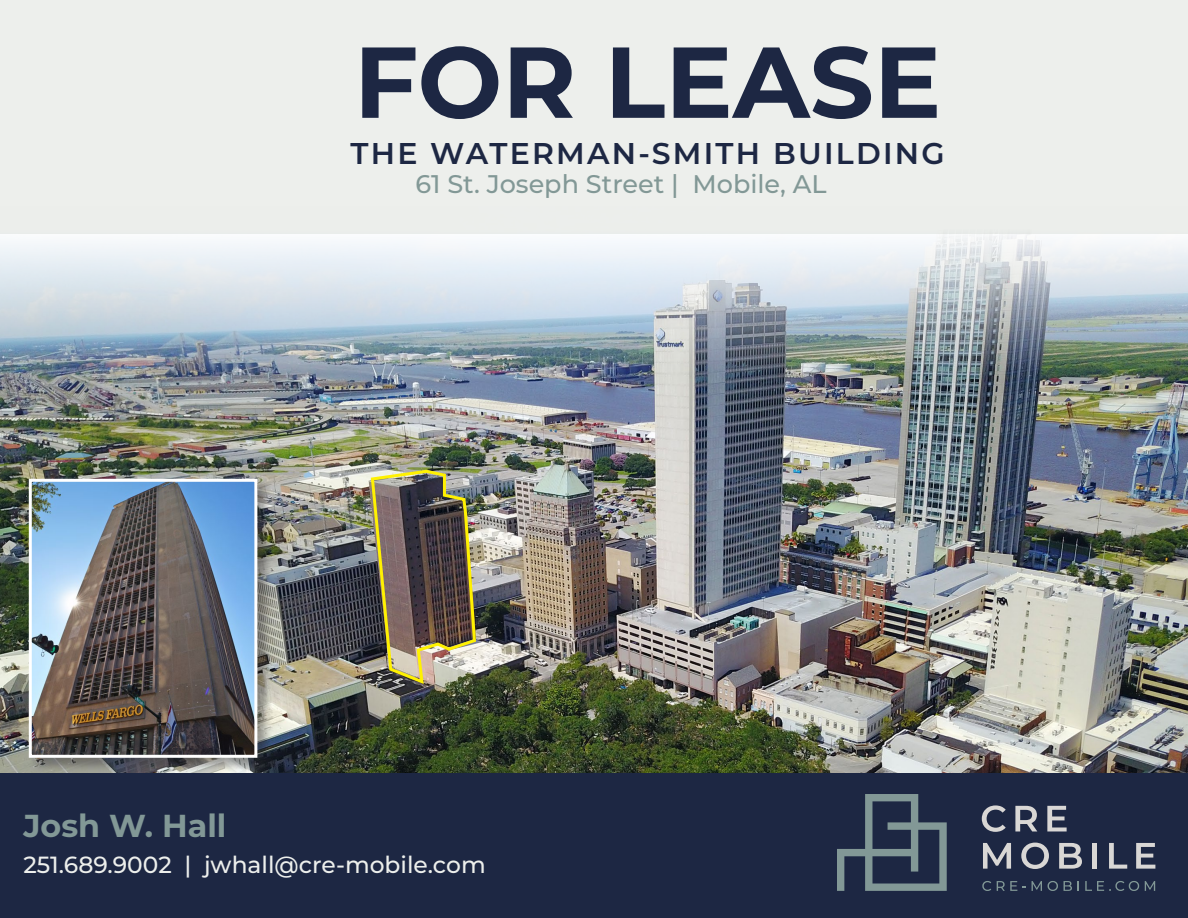
<style>
.page{position:relative;width:1188px;height:918px;background:#fff}
.page>*{position:absolute;margin:0;border:0;box-sizing:border-box;transform-origin:0 0}
.t1{font:700 100.5px "Montserrat";color:#1d2743}
.t2{font:700 31.8px "Montserrat";color:#829896}
.t3{font:600 30px "Montserrat";letter-spacing:.075em;color:#1d2743}
.t4{font:500 25.5px "Montserrat";color:#829896}
.t5{font:500 23.4px "Montserrat";color:#edefec}
</style>
<div class="page">
<div style="left:0;top:772px;width:1188px;height:146px;background:#1d2743"></div>
<div style="left:0;top:0;width:1188px;height:234px;background:#edefec"></div>
<svg style="left:982px;top:881px;width:9px;height:10px"></svg>
<svg style="left:997px;top:881px;width:29px;height:10px"></svg>
<svg style="left:1032px;top:881px;width:10px;height:10px"></svg>
<svg style="left:1048px;top:881px;width:10px;height:10px"></svg>
<svg style="left:1064px;top:881px;width:8px;height:10px"></svg>
<svg style="left:1085px;top:881px;width:54px;height:10px"></svg>
<svg style="left:1145px;top:881px;width:10px;height:10px"></svg>
<svg style="left:837px;top:794px;width:110px;height:97px"></svg>
<svg style="left:982px;top:805px;width:24px;height:27px"></svg>
<svg style="left:1015px;top:806px;width:22px;height:25px"></svg>
<svg style="left:1047px;top:806px;width:20px;height:25px"></svg>
<svg style="left:983px;top:843px;width:28px;height:26px"></svg>
<svg style="left:1021px;top:843px;width:28px;height:26px"></svg>
<svg style="left:1059px;top:843px;width:23px;height:26px"></svg>
<div style="left:1092px;top:843px;width:5px;height:26px;background:#d9d7d5"></div>
<svg style="left:1109px;top:843px;width:18px;height:26px"></svg>
<svg style="left:1136px;top:843px;width:19px;height:26px"></svg>
<img style="left:0;top:234px;width:1188px;height:538px">
<div style="left:28px;top:478px;width:245px;height:295px;background:#231f20;opacity:.4"></div>
<img style="left:33px;top:483px;width:220px;height:271px">
<div style="left:29px;top:479px;width:228px;height:279px;border:3px solid #fff"></div>
<img style="left:369px;top:468px;width:109px;height:218px">
<p class="t1" style="left:354px;top:10px;width:589px">FOR LEASE</p>
<p class="t3" style="left:351px;top:132px;width:596px">THE WATERMAN-SMITH BUILDING</p>
<p class="t4" style="left:415px;top:166px;width:413px">61 St. Joseph Street | Mobile, AL</p>
<p class="t2" style="left:23px;top:802px;width:205px">Josh W. Hall</p>
<p class="t5" style="left:23px;top:848px;width:464px">251.689.9002 | jwhall@cre-mobile.com</p>
</div>
